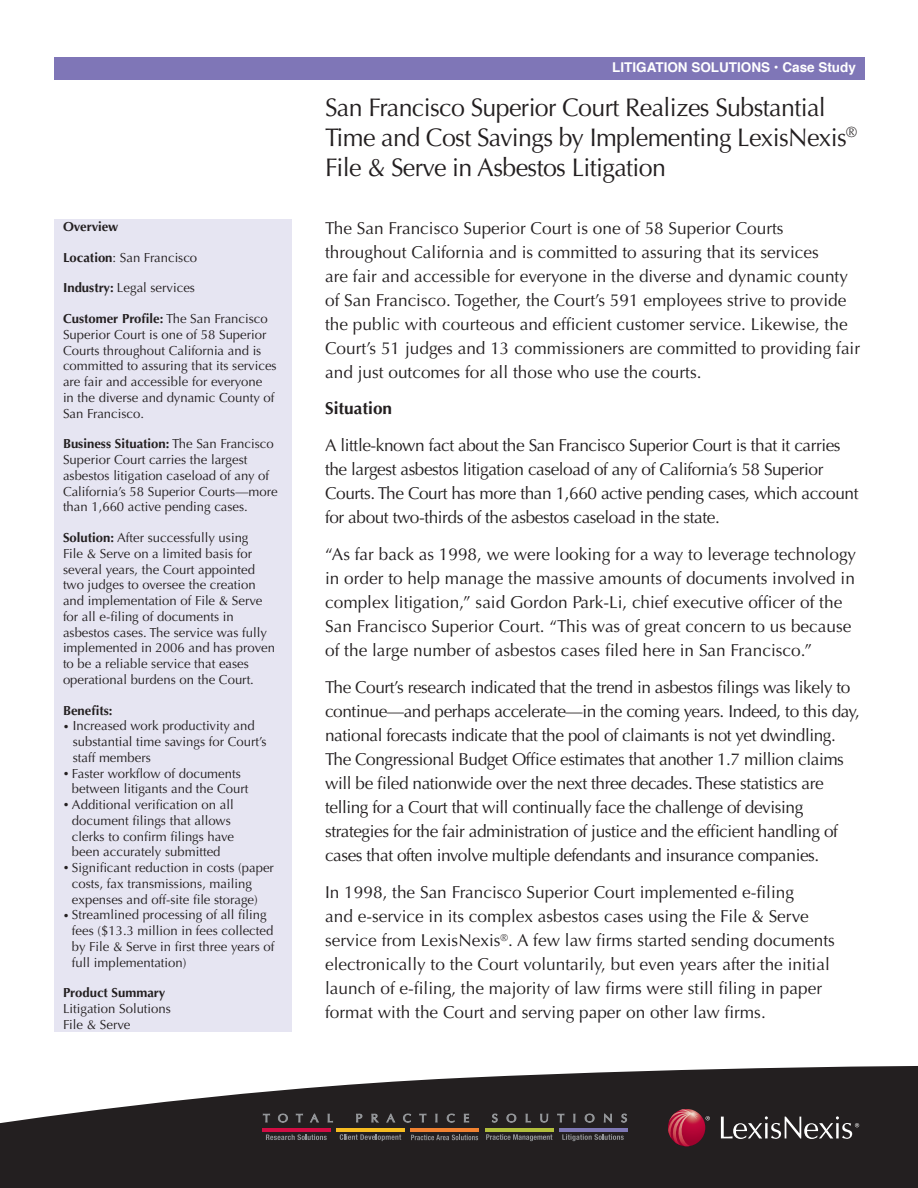
<style>
.page{position:relative;width:918px;height:1188px;background:#fff}
.page>*{position:absolute;margin:0;border:0;box-sizing:border-box;transform-origin:0 0}
.Heading{font:25.5px/30px "Optima";letter-spacing:-.025em;color:#231f20}
.text{font:17.25px/24px "Optima";color:#231f20}
.text-2{font:17.25px/24px "Optima";letter-spacing:-.025em;color:#231f20}
.text-3{font:700 17.25px "Optima";color:#231f20}
.Heading-2{font:700 13.5px "Helvetica";color:#fff}
.t1{font:13.2px/15.8px "Optima";color:#231f20}
.t2{font:700 13.2px "Optima";color:#231f20}
.s1{font-weight:700}
.s2{font-size:10.2px}
</style>
<div class="page">
<div style="left:54px;top:57px;width:811px;height:23px;background:#7f76b7"></div>
<div style="left:54px;top:219px;width:237px;height:813px;background:#e6e5f2"></div>
<svg style="left:0;top:1066px;width:918px;height:122px;fill:#231f20"></svg>
<hr style="left:262px;top:1128px;width:69px;height:4px;background:#d20d44">
<hr style="left:337px;top:1128px;width:68px;height:4px;background:#f7bc21">
<hr style="left:411px;top:1128px;width:68px;height:4px;background:#f18231">
<hr style="left:485px;top:1128px;width:68px;height:4px;background:#b2be3c">
<hr style="left:559px;top:1128px;width:69px;height:4px;background:#7e78b5">
<svg style="left:266px;top:1134px;width:61px;height:6px"></svg>
<svg style="left:340px;top:1134px;width:61px;height:7px"></svg>
<svg style="left:411px;top:1135px;width:67px;height:5px"></svg>
<svg style="left:486px;top:1134px;width:66px;height:7px"></svg>
<svg style="left:562px;top:1134px;width:62px;height:7px"></svg>
<svg style="left:263px;top:1114px;width:364px;height:9px;background:#3a3839"></svg>
<svg style="left:668px;top:1109px;width:37px;height:37px"></svg>
<svg style="left:668px;top:1109px;width:30px;height:37px"></svg>
<svg style="left:706px;top:1116px;width:4px;height:4px"></svg>
<svg style="left:721px;top:1116px;width:138px;height:23px;background:#555152"></svg>
<p class="t2" style="left:63px;top:219px;width:57px">Overview</p>
<p class="t1" style="left:63px;top:250px;width:136px"><span class="s1">Location</span>: San Francisco</p>
<p class="t1" style="left:63px;top:280px;width:134px"><span class="s1">Industry:</span> Legal services</p>
<p class="t1" style="left:63px;top:311px;width:215px"><span class="s1">Customer Profile:</span> The San Francisco Superior Court is one of 58 Superior Courts throughout California and is committed to assuring that its services are fair and accessible for everyone<br>in the diverse and dynamic County of San Francisco.</p>
<p class="t1" style="left:63px;top:436px;width:216px"><span class="s1">Business Situation:</span> The San Francisco Superior Court carries the largest asbestos litigation caseload of any of California’s 58 Superior Courts—more than 1,660 active pending cases.</p>
<p class="t1" style="left:63px;top:530px;width:213px"><span class="s1">Solution:</span> After successfully using<br>File &amp; Serve on a limited basis for several years, the Court appointed two judges to oversee the creation and implementation of File &amp; Serve for all e-filing of documents in asbestos cases. The service was fully implemented in 2006 and has proven to be a reliable service that eases operational burdens on the Court.</p>
<p class="t2" style="left:63px;top:703px;width:51px">Benefits:</p>
<p class="t1" style="left:73px;top:718px;width:195px;text-indent:-10px"><span class="s2">•</span> Increased work productivity and substantial time savings for Court’s staff members</p>
<p class="t1" style="left:72px;top:766px;width:178px;text-indent:-9px"><span class="s2">•</span> Faster workflow of documents between litigants and the Court</p>
<p class="t1" style="left:72px;top:797px;width:164px;text-indent:-9px"><span class="s2">•</span> Additional verification on all document filings that allows clerks to confirm filings have been accurately submitted</p>
<p class="t1" style="left:72px;top:860px;width:204px;text-indent:-9px"><span class="s2">•</span> Significant reduction in costs (paper costs, fax transmissions, mailing expenses and off-site file storage)</p>
<p class="t1" style="left:72px;top:907px;width:204px;text-indent:-9px"><span class="s2">•</span> Streamlined processing of all filing fees ($13.3 million in fees collected by File &amp; Serve in first three years of full implementation)</p>
<p class="t1" style="left:63px;top:985px;width:109px"><span class="s1">Product Summary<br></span>Litigation Solutions<br>File &amp; Serve</p>
<p class="Heading-2" style="left:612px;top:57px;width:245px">LITIGATION SOLUTIONS • Case Study</p>
<p class="Heading" style="left:325px;top:92px;width:534px">San Francisco Superior Court Realizes Substantial<br>Time and Cost Savings by Implementing LexisNexis<sup>®<br></sup>File &amp; Serve in Asbestos Litigation</p>
<p class="text" style="left:325px;top:216px;width:537px">The San Francisco Superior Court is one of 58 Superior Courts throughout California and is committed to assuring that its services<br>are fair and accessible for everyone in the diverse and dynamic county of San Francisco. Together, the Court’s 591 employees strive to provide the public with courteous and efficient customer service. Likewise, the Court’s 51 judges and 13 commissioners are committed to providing fair and just outcomes for all those who use the courts.</p>
<p class="text-3" style="left:325px;top:399px;width:69px">Situation</p>
<p class="text-2" style="left:325px;top:434px;width:535px">A little-known fact about the San Francisco Superior Court is that it carries the largest asbestos litigation caseload of any of California’s 58 Superior Courts. The Court has more than 1,660 active pending cases, which account for about two-thirds of the asbestos caseload in the state.</p>
<p class="text" style="left:325px;top:543px;width:533px">“As far back as 1998, we were looking for a way to leverage technology in order to help manage the massive amounts of documents involved in complex litigation,” said Gordon Park-Li, chief executive officer of the San Francisco Superior Court. “This was of great concern to us because of the large number of asbestos cases filed here in San Francisco.”</p>
<p class="text-2" style="left:325px;top:676px;width:536px">The Court’s research indicated that the trend in asbestos filings was likely to continue—and perhaps accelerate—in the coming years. Indeed, to this day, national forecasts indicate that the pool of claimants is not yet dwindling.<br>The Congressional Budget Office estimates that another 1.7 million claims will be filed nationwide over the next three decades. These statistics are telling for a Court that will continually face the challenge of devising strategies for the fair administration of justice and the efficient handling of cases that often involve multiple defendants and insurance companies.</p>
<p class="text" style="left:325px;top:881px;width:511px">In 1998, the San Francisco Superior Court implemented e-filing<br>and e-service in its complex asbestos cases using the File &amp; Serve service from LexisNexis<sup>®</sup>. A few law firms started sending documents electronically to the Court voluntarily, but even years after the initial launch of e-filing, the majority of law firms were still filing in paper format with the Court and serving paper on other law firms.</p>
</div>
